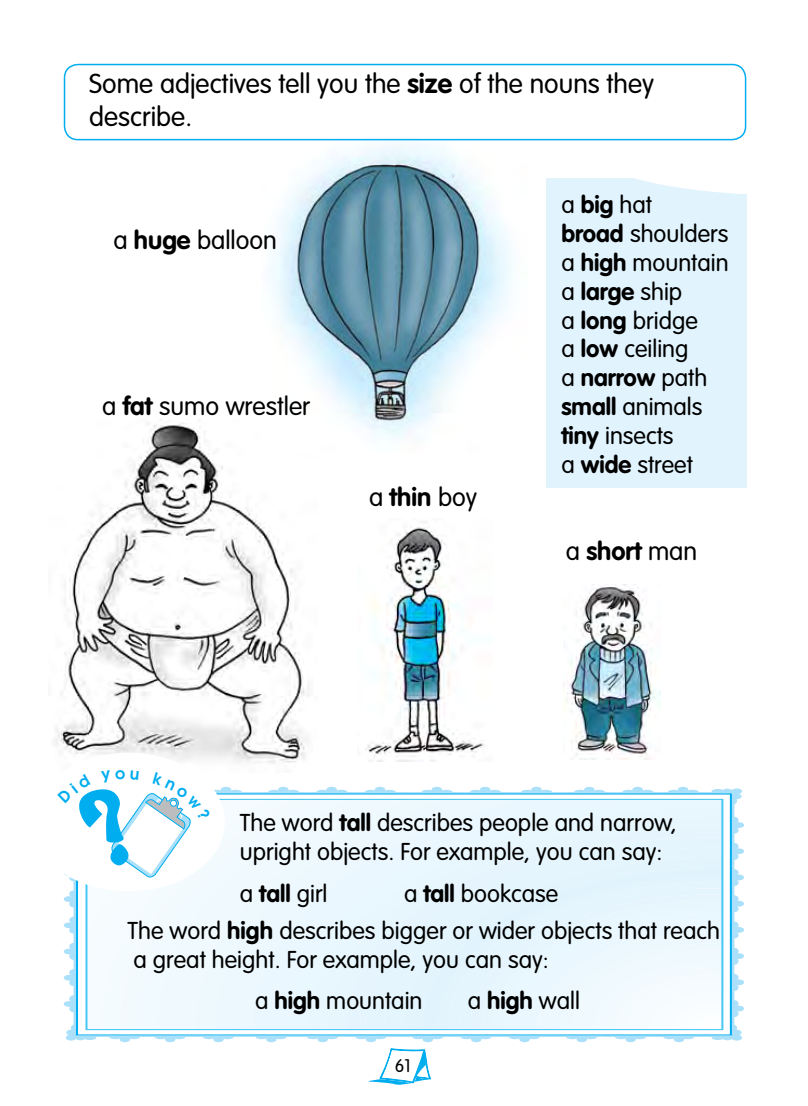
<style>
.page{position:relative;width:808px;height:1106px;background:#fff}
.page>*{position:absolute;margin:0;border:0;box-sizing:border-box;transform-origin:0 0}
.t1{font:300 27px/32.4px "VAG Rounded";color:#000}
.t2{font:300 25.5px "VAG Rounded";color:#000}
.t3{font:700 25.5px "VAG Rounded";color:#000}
.t4{font:300 24px/28.8px "VAG Rounded";color:#000}
.t5{font:300 18px "VAG Rounded";color:#000}
.s1{font-weight:700}
.s2{font-weight:300}
</style>
<div class="page">
<svg style="left:369px;top:1048px;width:61px;height:36px"></svg>
<img style="left:54px;top:419px;width:255px;height:344px">
<img style="left:365px;top:522px;width:120px;height:239px">
<img style="left:563px;top:585px;width:97px;height:174px">
<img style="left:262px;top:140px;width:265px;height:313px">
<div style="left:546px;top:178px;width:200px;height:309px;background:#e1f3fd"></div>
<svg style="left:635px;top:178px;width:111px;height:16px"></svg>
<div style="left:75px;top:1034px;width:11px;height:6px;background:#aae0fa;border-radius:50%"></div>
<div style="left:66px;top:1034px;width:10px;height:6px;background:#aae0fa;border-radius:50%"></div>
<div style="left:84px;top:1035px;width:12px;height:5px;background:#aae0fa;border-radius:50%"></div>
<div style="left:120px;top:1036px;width:10px;height:6px;background:#aae0fa;border-radius:50%"></div>
<div style="left:127px;top:1034px;width:13px;height:5px;background:#aae0fa;border-radius:50%"></div>
<div style="left:109px;top:1034px;width:13px;height:5px;background:#aae0fa;border-radius:50%"></div>
<div style="left:165px;top:1036px;width:10px;height:6px;background:#aae0fa;border-radius:50%"></div>
<div style="left:173px;top:1034px;width:13px;height:5px;background:#aae0fa;border-radius:50%"></div>
<div style="left:154px;top:1034px;width:13px;height:5px;background:#aae0fa;border-radius:50%"></div>
<div style="left:213px;top:1036px;width:11px;height:6px;background:#aae0fa;border-radius:50%"></div>
<div style="left:221px;top:1034px;width:13px;height:5px;background:#aae0fa;border-radius:50%"></div>
<div style="left:203px;top:1034px;width:12px;height:5px;background:#aae0fa;border-radius:50%"></div>
<div style="left:266px;top:1036px;width:11px;height:6px;background:#aae0fa;border-radius:50%"></div>
<div style="left:274px;top:1034px;width:13px;height:5px;background:#aae0fa;border-radius:50%"></div>
<div style="left:256px;top:1034px;width:12px;height:5px;background:#aae0fa;border-radius:50%"></div>
<div style="left:317px;top:1036px;width:11px;height:6px;background:#aae0fa;border-radius:50%"></div>
<div style="left:325px;top:1034px;width:13px;height:5px;background:#aae0fa;border-radius:50%"></div>
<div style="left:307px;top:1034px;width:13px;height:5px;background:#aae0fa;border-radius:50%"></div>
<div style="left:366px;top:1036px;width:10px;height:6px;background:#aae0fa;border-radius:50%"></div>
<div style="left:374px;top:1034px;width:12px;height:5px;background:#aae0fa;border-radius:50%"></div>
<div style="left:355px;top:1034px;width:13px;height:5px;background:#aae0fa;border-radius:50%"></div>
<div style="left:423px;top:1036px;width:10px;height:6px;background:#aae0fa;border-radius:50%"></div>
<div style="left:430px;top:1034px;width:13px;height:5px;background:#aae0fa;border-radius:50%"></div>
<div style="left:412px;top:1034px;width:13px;height:5px;background:#aae0fa;border-radius:50%"></div>
<div style="left:471px;top:1036px;width:10px;height:6px;background:#aae0fa;border-radius:50%"></div>
<div style="left:479px;top:1034px;width:12px;height:5px;background:#aae0fa;border-radius:50%"></div>
<div style="left:460px;top:1034px;width:13px;height:5px;background:#aae0fa;border-radius:50%"></div>
<div style="left:519px;top:1036px;width:11px;height:6px;background:#aae0fa;border-radius:50%"></div>
<div style="left:527px;top:1034px;width:13px;height:5px;background:#aae0fa;border-radius:50%"></div>
<div style="left:509px;top:1034px;width:12px;height:5px;background:#aae0fa;border-radius:50%"></div>
<div style="left:577px;top:1036px;width:10px;height:6px;background:#aae0fa;border-radius:50%"></div>
<div style="left:584px;top:1034px;width:13px;height:5px;background:#aae0fa;border-radius:50%"></div>
<div style="left:566px;top:1034px;width:13px;height:5px;background:#aae0fa;border-radius:50%"></div>
<div style="left:625px;top:1036px;width:11px;height:6px;background:#aae0fa;border-radius:50%"></div>
<div style="left:633px;top:1034px;width:13px;height:5px;background:#aae0fa;border-radius:50%"></div>
<div style="left:615px;top:1034px;width:12px;height:5px;background:#aae0fa;border-radius:50%"></div>
<div style="left:674px;top:1036px;width:10px;height:6px;background:#aae0fa;border-radius:50%"></div>
<div style="left:682px;top:1034px;width:12px;height:5px;background:#aae0fa;border-radius:50%"></div>
<div style="left:663px;top:1034px;width:13px;height:5px;background:#aae0fa;border-radius:50%"></div>
<div style="left:733px;top:822px;width:11px;height:6px;background:#aae0fa;border-radius:50%"></div>
<div style="left:730px;top:816px;width:8px;height:7px;background:#aae0fa;border-radius:50%"></div>
<div style="left:730px;top:826px;width:8px;height:7px;background:#aae0fa;border-radius:50%"></div>
<div style="left:733px;top:848px;width:11px;height:6px;background:#aae0fa;border-radius:50%"></div>
<div style="left:730px;top:843px;width:8px;height:6px;background:#aae0fa;border-radius:50%"></div>
<div style="left:730px;top:853px;width:8px;height:6px;background:#aae0fa;border-radius:50%"></div>
<div style="left:733px;top:874px;width:11px;height:6px;background:#aae0fa;border-radius:50%"></div>
<div style="left:730px;top:869px;width:8px;height:7px;background:#aae0fa;border-radius:50%"></div>
<div style="left:730px;top:879px;width:8px;height:7px;background:#aae0fa;border-radius:50%"></div>
<div style="left:733px;top:900px;width:11px;height:6px;background:#aae0fa;border-radius:50%"></div>
<div style="left:730px;top:895px;width:8px;height:7px;background:#aae0fa;border-radius:50%"></div>
<div style="left:730px;top:905px;width:8px;height:7px;background:#aae0fa;border-radius:50%"></div>
<div style="left:733px;top:927px;width:11px;height:5px;background:#aae0fa;border-radius:50%"></div>
<div style="left:730px;top:921px;width:8px;height:7px;background:#aae0fa;border-radius:50%"></div>
<div style="left:730px;top:931px;width:8px;height:7px;background:#aae0fa;border-radius:50%"></div>
<div style="left:733px;top:953px;width:11px;height:6px;background:#aae0fa;border-radius:50%"></div>
<div style="left:730px;top:947px;width:8px;height:7px;background:#aae0fa;border-radius:50%"></div>
<div style="left:730px;top:957px;width:8px;height:7px;background:#aae0fa;border-radius:50%"></div>
<div style="left:733px;top:979px;width:11px;height:6px;background:#aae0fa;border-radius:50%"></div>
<div style="left:730px;top:974px;width:8px;height:6px;background:#aae0fa;border-radius:50%"></div>
<div style="left:730px;top:984px;width:8px;height:6px;background:#aae0fa;border-radius:50%"></div>
<div style="left:733px;top:1005px;width:11px;height:6px;background:#aae0fa;border-radius:50%"></div>
<div style="left:730px;top:1000px;width:8px;height:7px;background:#aae0fa;border-radius:50%"></div>
<div style="left:730px;top:1010px;width:8px;height:7px;background:#aae0fa;border-radius:50%"></div>
<div style="left:731px;top:793px;width:11px;height:6px;background:#aae0fa;border-radius:50%"></div>
<div style="left:731px;top:788px;width:11px;height:6px;background:#aae0fa;border-radius:50%"></div>
<div style="left:731px;top:1029px;width:11px;height:6px;background:#aae0fa;border-radius:50%"></div>
<div style="left:722px;top:1034px;width:11px;height:6px;background:#aae0fa;border-radius:50%"></div>
<div style="left:731px;top:1034px;width:11px;height:6px;background:#aae0fa;border-radius:50%"></div>
<div style="left:711px;top:1035px;width:13px;height:5px;background:#aae0fa;border-radius:50%"></div>
<div style="left:64px;top:64px;width:682px;height:76px;border:2px solid #00adef;border-radius:14px"></div>
<div style="left:32px;top:752px;width:193px;height:139px;background:#fff;border-radius:50%"></div>
<svg style="left:63px;top:763px;width:674px;height:274px"></svg>
<p class="t1" style="left:89px;top:68px;width:566px">Some adjectives tell you the <span class="s1">size</span> of the nouns they describe.</p>
<p class="t2" style="left:113px;top:225px;width:165px">a <span class="s1">huge</span> balloon</p>
<p class="t2" style="left:102px;top:391px;width:210px">a <span class="s1">fat</span> sumo wrestler</p>
<p class="t2" style="left:369px;top:482px;width:110px">a <span class="s1">thin</span> boy</p>
<p class="t4" style="left:561px;top:190px;width:169px">a <span class="s1">big</span> hat<br><span class="s1">broad</span> shoulders a <span class="s1">high</span> mountain a <span class="s1">large</span> ship<br>a <span class="s1">long</span> bridge<br>a <span class="s1">low</span> ceiling<br>a <span class="s1">narrow</span> path <span class="s1">small</span> animals <span class="s1">tiny</span> insects<br>a <span class="s1">wide</span> street</p>
<p class="t3" style="left:566px;top:536px;width:133px"><span class="s2">a</span> short <span class="s2">man</span></p>
<p class="t4" style="left:240px;top:808px;width:438px">The word <span class="s1">tall</span> describes people and narrow, upright objects. For example, you can say:</p>
<p class="t4" style="left:240px;top:878px;width:89px">a <span class="s1">tall</span> girl</p>
<p class="t4" style="left:128px;top:874px;width:594px;line-height:37.3px;text-indent:276px">a <span class="s1">tall</span> bookcase<br>The word <span class="s1">high</span> describes bigger or wider objects that reach</p>
<p class="t4" style="left:134px;top:938px;width:417px;line-height:41.5px;text-align:center">a great height. For example, you can say: a <span class="s1">high</span> mountain</p>
<p class="t4" style="left:468px;top:986px;width:114px">a <span class="s1">high</span> wall</p>
<p class="t5" style="left:395px;top:1055px;width:17px">61</p>
</div>
